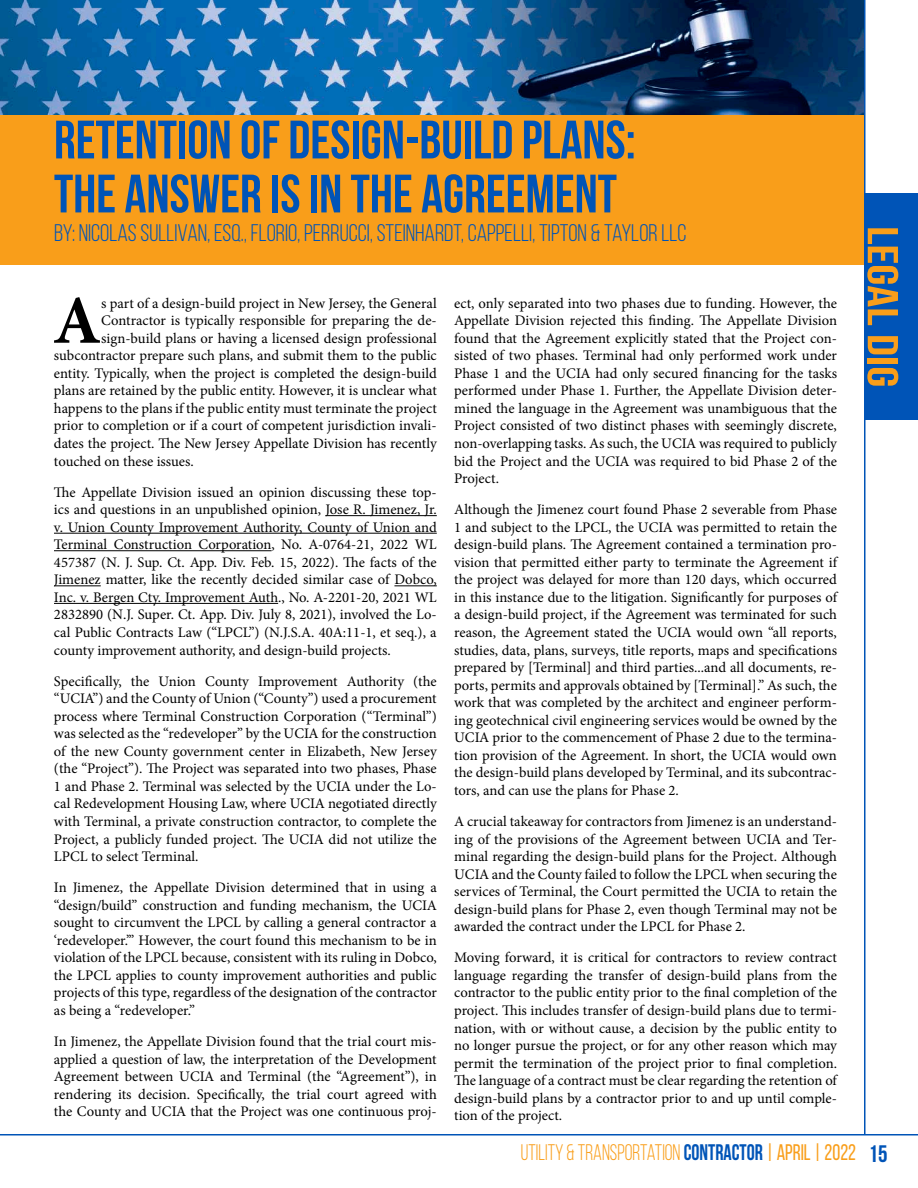
<style>
.page{position:relative;width:918px;height:1188px;background:#fff}
.page>*{position:absolute;margin:0;border:0;box-sizing:border-box;transform-origin:0 0}
.t1{font:700 68.7px "Minion Pro";color:#000}
.t2{font:700 54px/54px "Bebas Neue";color:#0054b7}
.t3{font:700 43.2px "Bebas Neue";color:#f99e1a;scale:1.25 1}
.t4{font:24px "Bebas Neue";color:#0054b7}
.t5{font:22.5px "Bebas Neue";color:#f99e1a;scale:.9 1}
.t6{font:14.7px/17.5px "Minion Pro";color:#000;text-align:justify}
.s1{font-weight:700;color:#0054b7}
.s2{font-style:inherit}
.s3{font-weight:700;font-size:23.85px;color:#0054b7}
</style>
<div class="page">
<img style="left:0;top:0;width:864px;height:115px">
<div style="left:864px;top:194px;width:54px;height:226px;background:#0054b7"></div>
<div style="left:0;top:115px;width:864px;height:150px;background:#f99e1a"></div>
<hr style="left:0;top:1134px;width:918px;height:2px;background:#0054b7">
<hr style="left:864px;top:0;width:2px;height:1135px;background:#0054b7">
<hr style="left:325px;top:515px;width:112px;height:1px;background:#000">
<hr style="left:54px;top:533px;width:383px;height:1px;background:#000">
<hr style="left:54px;top:550px;width:218px;height:1px;background:#000">
<hr style="left:54px;top:585px;width:47px;height:1px;background:#000">
<hr style="left:394px;top:585px;width:43px;height:1px;background:#000">
<hr style="left:54px;top:603px;width:224px;height:1px;background:#000">
<h2 class="t2" style="left:54px;top:112px;width:583px">RETENTION OF DESIGN-BUILD PLANS:<br>THE ANSWER IS IN THE AGREEMENT</h2>
<h3 class="t4" style="left:54px;top:220px;width:634px">BY: NICOLAS SULLIVAN, ESQ., FLORIO, PERRUCCI, STEINHARDT, CAPPELLI, TIPTON &amp; TAYLOR LLC</h3>
<h1 class="t1" style="left:53px;top:272px;width:50px">A</h1>
<p class="t6" style="left:101px;top:294px;width:337px">s part of a design-build project in New Jersey, the General</p>
<p class="t6" style="left:101px;top:312px;width:337px">Contractor is typically responsible for preparing the de-</p>
<p class="t6" style="left:101px;top:329px;width:337px">sign-build plans or having a licensed design professional</p>
<p class="t6" style="left:54px;top:347px;width:384px">subcontractor prepare such plans, and submit them to the public</p>
<p class="t6" style="left:54px;top:364px;width:384px">entity. Typically, when the project is completed the design-build</p>
<p class="t6" style="left:54px;top:382px;width:384px">plans are retained by the public entity. However, it is unclear what</p>
<p class="t6" style="left:54px;top:400px;width:384px">happens to the plans if the public entity must terminate the project</p>
<p class="t6" style="left:54px;top:417px;width:384px">prior to completion or if a court of competent jurisdiction invali-</p>
<p class="t6" style="left:54px;top:435px;width:384px">dates the project. The New Jersey Appellate Division has recently</p>
<p class="t6" style="left:54px;top:452px;width:141px">touched on these issues.</p>
<p class="t6" style="left:54px;top:483px;width:384px">The Appellate Division issued an opinion discussing these top&shy;ics and questions in an unpublished opinion, Jose R. Jimenez, Jr. v. Union County Improvement Authority, County of Union and Terminal Construction Corporation, No. A-0764-21, 2022 WL 457387 (N. J. Sup. Ct. App. Div. Feb. 15, 2022). The facts of the Jimenez matter, like the recently decided similar case of Dobco, Inc. v. Bergen Cty. Improvement Auth., No. A-2201-20, 2021 WL 2832890 (N.J. Super. Ct. App. Div. July 8, 2021), involved the Lo&shy;cal Public Contracts Law (“LPCL”) (N.J.S.A. 40A:11-1, et seq.), a county improvement authority, and design-build projects.</p>
<p class="t6" style="left:54px;top:672px;width:384px">Specifically, the Union County Improvement Authority (the “UCIA”) and the County of Union (“County”) used a procurement process where Terminal Construction Corporation (“Terminal”) was selected as the “redeveloper” by the UCIA for the construction of the new County government center in Elizabeth, New Jersey (the “Project”). The Project was separated into two phases, Phase 1 and Phase 2. Terminal was selected by the UCIA under the Lo&shy;cal Redevelopment Housing Law, where UCIA negotiated directly with Terminal, a private construction contractor, to complete the Project, a publicly funded project. The UCIA did not utilize the LPCL to select Terminal.</p>
<p class="t6" style="left:54px;top:879px;width:384px">In Jimenez, the Appellate Division determined that in using a “design/build” construction and funding mechanism, the UCIA sought to circumvent the LPCL by calling a general contractor a ‘redeveloper.’” However, the court found this mechanism to be in violation of the LPCL because, consistent with its ruling in Dobco, the LPCL applies to county improvement authorities and public projects of this type, regardless of the designation of the contractor as being a “redeveloper.”</p>
<p class="t6" style="left:54px;top:1033px;width:384px">In Jimenez, the Appellate Division found that the trial court mis&shy;applied a question of law, the interpretation of the Development Agreement between UCIA and Terminal (the “Agreement”), in rendering its decision. Specifically, the trial court agreed with the County and UCIA that the Project was one continuous proj-</p>
<p class="t6" style="left:454px;top:294px;width:384px">ect, only separated into two phases due to funding. However, the Appellate Division rejected this finding. The Appellate Division found that the Agreement explicitly stated that the Project con&shy;sisted of two phases. Terminal had only performed work under Phase 1 and the UCIA had only secured financing for the tasks performed under Phase 1. Further, the Appellate Division deter&shy;mined the language in the Agreement was unambiguous that the Project consisted of two distinct phases with seemingly discrete, non-overlapping tasks. As such, the UCIA was required to publicly bid the Project and the UCIA was required to bid Phase 2 of the Project.</p>
<p class="t6" style="left:454px;top:501px;width:384px">Although the Jimenez court found Phase 2 severable from Phase 1 and subject to the LPCL, the UCIA was permitted to retain the design-build plans. The Agreement contained a termination pro&shy;vision that permitted either party to terminate the Agreement if the project was delayed for more than 120 days, which occurred in this instance due to the litigation. Significantly for purposes of a design-build project, if the Agreement was terminated for such reason, the Agreement stated the UCIA would own “all reports, studies, data, plans, surveys, title reports, maps and specifications prepared by [Terminal] and third parties...and all documents, re&shy;ports, permits and approvals obtained by [Terminal].” As such, the work that was completed by the architect and engineer perform&shy;ing geotechnical civil engineering services would be owned by the UCIA prior to the commencement of Phase 2 due to the termina&shy;tion provision of the Agreement. In short, the UCIA would own the design-build plans developed by Terminal, and its subcontrac&shy;tors, and can use the plans for Phase 2.</p>
<p class="t6" style="left:454px;top:813px;width:384px">A crucial takeaway for contractors from Jimenez is an understand&shy;ing of the provisions of the Agreement between UCIA and Ter&shy;minal regarding the design-build plans for the Project. Although UCIA and the County failed to follow the LPCL when securing the services of Terminal, the Court permitted the UCIA to retain the design-build plans for Phase 2, even though Terminal may not be awarded the contract under the LPCL for Phase 2.</p>
<p class="t6" style="left:454px;top:949px;width:384px">Moving forward, it is critical for contractors to review contract language regarding the transfer of design-build plans from the contractor to the public entity prior to the final completion of the project. This includes transfer of design-build plans due to termi&shy;nation, with or without cause, a decision by the public entity to no longer pursue the project, or for any other reason which may permit the termination of the project prior to final completion.<br>The language of a contract must be clear regarding the retention of design-build plans by a contractor prior to and up until comple&shy;tion of the project.</p>
<h3 class="t3" style="left:906px;top:226px;width:130px;rotate:90deg">LEGAL DIG</h3>
<h3 class="t5" style="left:521px;top:1140px;width:409px">UTILITY &amp; TRANSPORTATION<span class="s1">CONTRACTOR</span> <span class="s2">| april | 2022</span> <span class="s3">15</span></h3>
</div>
